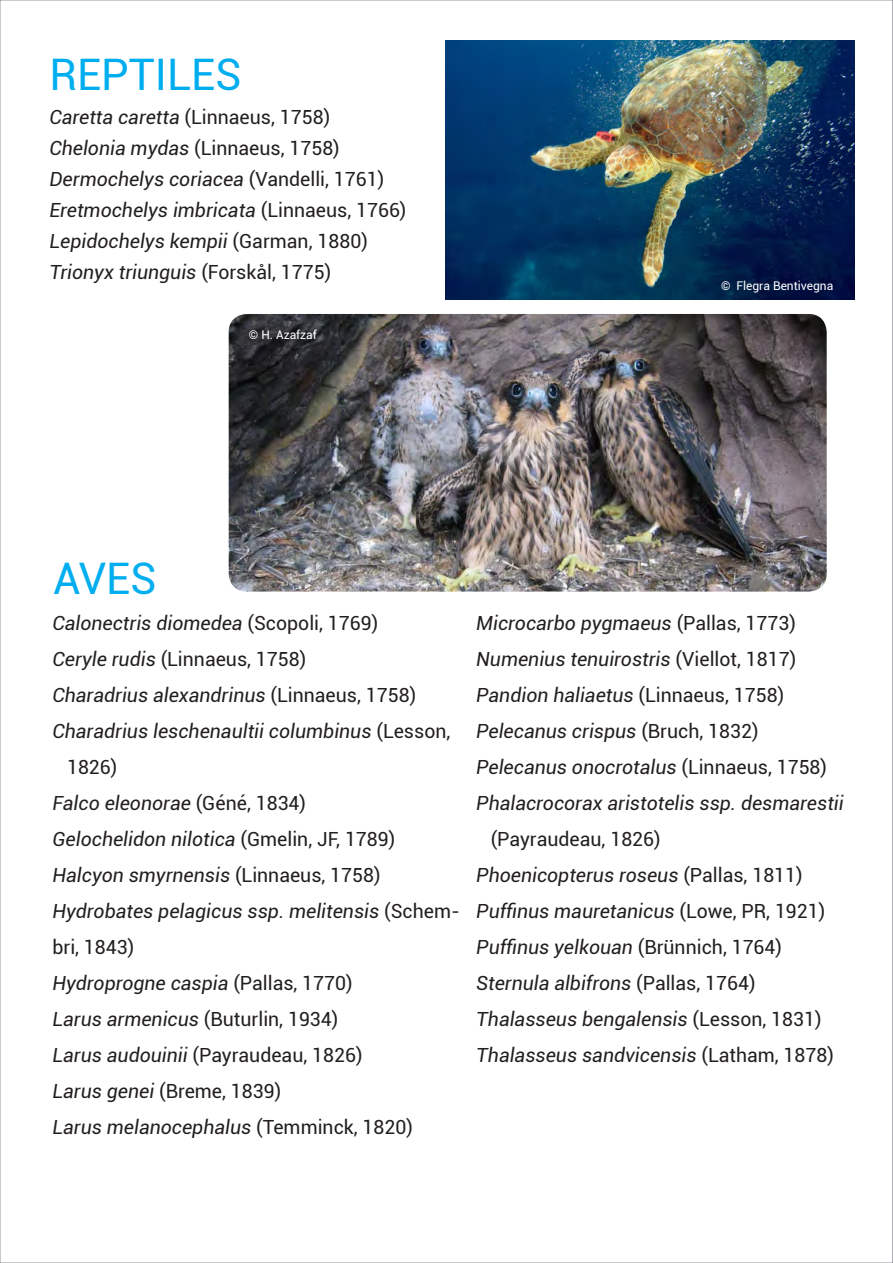
<style>
.page{position:relative;width:893px;height:1263px;background:#fff}
.page>*{position:absolute;margin:0;border:0;box-sizing:border-box;transform-origin:0 0}
.t1{font:43.5px "Roboto";color:#00aeef}
.t2{font:italic 19.5px/36px "Roboto";color:#231f20}
.t3{font:19.5px "Roboto";color:#231f20}
.t4{font:12px "Roboto";color:#fff}
.s1{font-style:italic}
.s2{font-style:normal}
</style>
<div class="page">
<svg style="left:892px;top:0;width:1px;height:1263px"></svg>
<img style="left:446px;top:40px;width:408px;height:259px">
<img style="left:229px;top:314px;width:598px;height:278px">
<p class="t1" style="left:49px;top:44px;width:194px">REPTILES</p>
<p class="t3" style="left:49px;top:103px;width:282px"><span class="s1">Caretta caretta</span> (Linnaeus, 1758)</p>
<p class="t3" style="left:49px;top:134px;width:292px"><span class="s1">Chelonia mydas</span> (Linnaeus, 1758)</p>
<p class="t2" style="left:49px;top:160px;width:336px">Dermochelys coriacea <span class="s2">(Vandelli, 1761)</span></p>
<p class="t2" style="left:49px;top:191px;width:359px">Eretmochelys imbricata <span class="s2">(Linnaeus, 1766)</span></p>
<p class="t2" style="left:49px;top:222px;width:320px">Lepidochelys kempii <span class="s2">(Garman, 1880)</span></p>
<p class="t2" style="left:49px;top:253px;width:283px">Trionyx triunguis <span class="s2">(Forskål, 1775)</span></p>
<p class="t4" style="left:249px;top:326px;width:69px">© H. Azafzaf</p>
<p class="t4" style="left:721px;top:278px;width:114px">© Flegra Bentivegna</p>
<p class="t1" style="left:53px;top:548px;width:105px">AVES</p>
<p class="t2" style="left:52px;top:604px;width:327px">Calonectris diomedea <span class="s2">(Scopoli, 1769)</span></p>
<p class="t3" style="left:52px;top:645px;width:255px"><span class="s1">Ceryle rudis</span> (Linnaeus, 1758)</p>
<p class="t2" style="left:52px;top:676px;width:365px">Charadrius alexandrinus <span class="s2">(Linnaeus, 1758)</span></p>
<p class="t2" style="left:67px;top:712px;width:385px;text-indent:-15px">Charadrius leschenaultii columbinus <span class="s2">(Lesson,<br>1826)</span></p>
<p class="t2" style="left:52px;top:784px;width:255px">Falco eleonorae <span class="s2">(Géné, 1834)</span></p>
<p class="t2" style="left:52px;top:820px;width:344px">Gelochelidon nilotica <span class="s2">(Gmelin, JF, 1789)</span></p>
<p class="t2" style="left:52px;top:856px;width:330px">Halcyon smyrnensis <span class="s2">(Linnaeus, 1758)</span></p>
<p class="t2" style="left:52px;top:892px;width:409px">Hydrobates pelagicus ssp. melitensis <span class="s2">(Schem&shy;bri, 1843)</span></p>
<p class="t2" style="left:52px;top:964px;width:302px">Hydroprogne caspia <span class="s2">(Pallas, 1770)</span></p>
<p class="t3" style="left:52px;top:1005px;width:287px"><span class="s1">Larus armenicus</span> (Buturlin, 1934)</p>
<p class="t3" style="left:52px;top:1041px;width:312px"><span class="s1">Larus audouinii</span> (Payraudeau, 1826)</p>
<p class="t3" style="left:52px;top:1077px;width:230px"><span class="s1">Larus genei</span> (Breme, 1839)</p>
<p class="t2" style="left:52px;top:1108px;width:362px">Larus melanocephalus <span class="s2">(Temminck, 1820)</span></p>
<p class="t2" style="left:476px;top:604px;width:321px">Microcarbo pygmaeus <span class="s2">(Pallas, 1773)</span></p>
<p class="t2" style="left:476px;top:640px;width:322px">Numenius tenuirostris <span class="s2">(Viellot, 1817)</span></p>
<p class="t2" style="left:476px;top:676px;width:309px">Pandion haliaetus <span class="s2">(Linnaeus, 1758)</span></p>
<p class="t2" style="left:476px;top:712px;width:284px">Pelecanus crispus <span class="s2">(Bruch, 1832)</span></p>
<p class="t2" style="left:476px;top:748px;width:352px">Pelecanus onocrotalus <span class="s2">(Linnaeus, 1758)</span></p>
<p class="t2" style="left:491px;top:784px;width:354px;text-indent:-15px">Phalacrocorax aristotelis ssp. desmarestii <span class="s2">(Payraudeau, 1826)</span></p>
<p class="t2" style="left:476px;top:856px;width:328px">Phoenicopterus roseus <span class="s2">(Pallas, 1811)</span></p>
<p class="t2" style="left:476px;top:892px;width:351px">Puffinus mauretanicus <span class="s2">(Lowe, PR, 1921)</span></p>
<p class="t2" style="left:476px;top:928px;width:307px">Puffinus yelkouan <span class="s2">(Brünnich, 1764)</span></p>
<p class="t2" style="left:476px;top:964px;width:281px">Sternula albifrons <span class="s2">(Pallas, 1764)</span></p>
<p class="t2" style="left:476px;top:1000px;width:347px">Thalasseus bengalensis <span class="s2">(Lesson, 1831)</span></p>
<p class="t2" style="left:476px;top:1036px;width:359px">Thalasseus sandvicensis <span class="s2">(Latham, 1878)</span></p>
</div>
